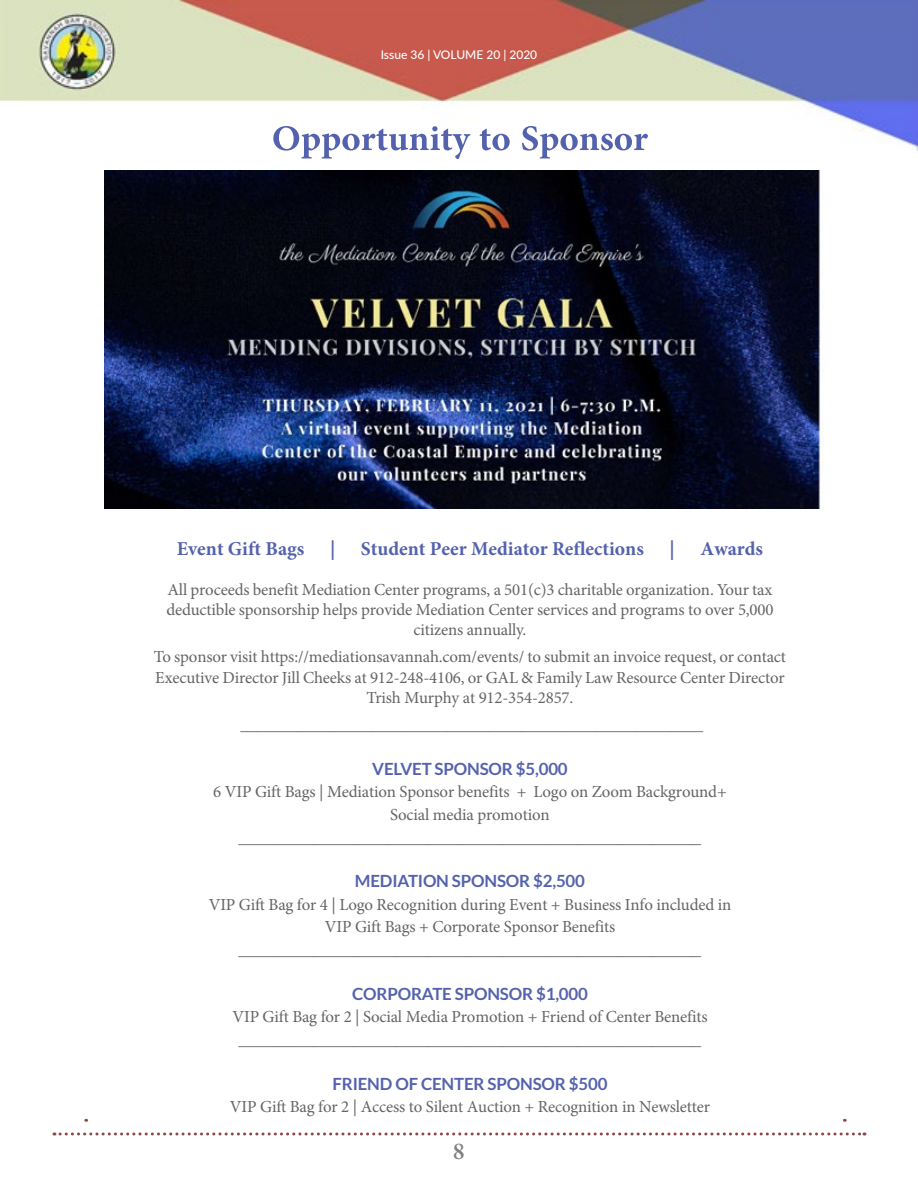
<style>
.page{position:relative;width:918px;height:1188px;background:#fff}
.page>*{position:absolute;margin:0;border:0;box-sizing:border-box;transform-origin:0 0}
.t1{font:700 50.55px "Adobe Arabic";color:#5462ad}
.t2{font:600 24px "Garamond Premr Pro";color:#7e8083}
.t3{font:700 19.65px "Minion Pro";color:#5462ad}
.t4{font:16.8px/22.5px "Minion Pro";letter-spacing:-.01em;color:#636466;text-align:center}
.t5{font:700 16.8px "Lato";letter-spacing:-.01em;color:#5462ad}
.t6{font:500 12px "Lato";color:#fff}
</style>
<div class="page">
<svg style="left:54px;top:1132px;width:811px;height:4px"></svg>
<img style="left:0;top:0;width:918px;height:151px">
<img style="left:104px;top:170px;width:718px;height:339px">
<p class="t6" style="left:380px;top:45px;width:164px">ISSUE 31 | VOLUME 20 | 2020</p>
<p class="t6" style="left:381px;top:46px;width:158px">Issue 36 | VOLUME 20 | 2020</p>
<h1 class="t1" style="left:272px;top:103px;width:378px">Opportunity to Sponsor</h1>
<p class="t3" style="left:177px;top:535px;width:129px">Event Gift Bags</p>
<p class="t3" style="left:330px;top:535px;width:7px">|</p>
<p class="t3" style="left:361px;top:535px;width:284px">Student Peer Mediator Reflections</p>
<p class="t3" style="left:670px;top:535px;width:7px">|</p>
<p class="t3" style="left:700px;top:535px;width:64px">Awards</p>
<p class="t4" style="left:166px;top:579px;width:609px;line-height:20.2px">All proceeds benefit Mediation Center programs, a 501(c)3 charitable organization. Your tax deductible sponsorship helps provide Mediation Center services and programs to over 5,000 citizens annually.</p>
<p class="t4" style="left:154px;top:647px;width:634px;line-height:20.2px">To sponsor visit https://mediationsavannah.com/events/ to submit an invoice request, or contact<br>Executive Director Jill Cheeks at 912-248-4106, or GAL &amp; Family Law Resource Center Director<br>Trish Murphy at 912-354-2857.</p>
<p class="t4" style="left:240px;top:714px;width:464px">________________________________________________________</p>
<p class="t5" style="left:372px;top:759px;width:197px">VELVET SPONSOR $5,000</p>
<p class="t4" style="left:213px;top:781px;width:515px">6 VIP Gift Bags | Mediation Sponsor benefits + Logo on Zoom Background+<br>Social media promotion ________________________________________________________</p>
<p class="t5" style="left:355px;top:872px;width:232px">MEDIATION SPONSOR $2,500</p>
<p class="t4" style="left:209px;top:893px;width:524px">VIP Gift Bag for 4 | Logo Recognition during Event + Business Info included in<br>VIP Gift Bags + Corporate Sponsor Benefits ________________________________________________________</p>
<p class="t5" style="left:352px;top:984px;width:237px">CORPORATE SPONSOR $1,000</p>
<p class="t4" style="left:232px;top:1006px;width:477px">VIP Gift Bag for 2 | Social Media Promotion + Friend of Center Benefits ________________________________________________________</p>
<p class="t5" style="left:333px;top:1074px;width:276px">FRIEND OF CENTER SPONSOR $500</p>
<p class="t4" style="left:230px;top:1096px;width:482px">VIP Gift Bag for 2 | Access to Silent Auction + Recognition in Newsletter</p>
<h2 class="t2" style="left:453px;top:1137px;width:13px">8</h2>
</div>
